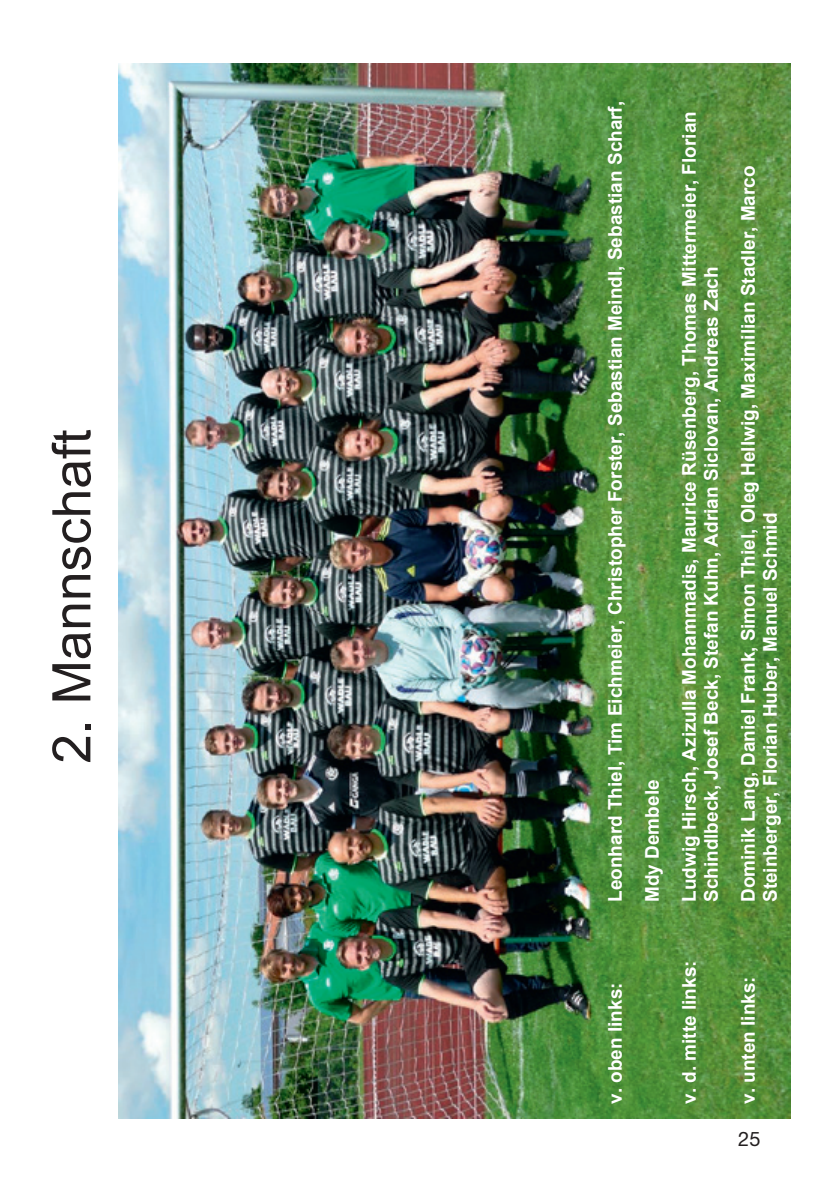
<style>
.page{position:relative;width:840px;height:1191px;background:#fff}
.page>*{position:absolute;margin:0;border:0;box-sizing:border-box;transform-origin:0 0}
.t1{font:53.2px "Arial";color:#231f20}
.t2{font:20px "Helvetica Neue";color:#231f20}
.t3{font:700 19px/21.8px "Arial";color:#fff}
</style>
<div class="page">
<img style="left:118px;top:64px;width:671px;height:1054px">
<h1 class="t1" style="left:35px;top:763px;width:336px;rotate:-90deg">2. Mannschaft</h1>
<p class="t3" style="left:596px;top:902px;width:802px;line-height:37px;rotate:-90deg">Leonhard Thiel, Tim Eichmeier, Christopher Forster, Sebastian Meindl, Sebastian Scharf,<br>Mdy Dembele</p>
<p class="t3" style="left:678px;top:902px;width:792px;rotate:-90deg">Ludwig Hirsch, Azizulla Mohammadis, Maurice Rüsenberg, Thomas Mittermeier, Florian<br>Schindlbeck, Josef Beck, Stefan Kuhn, Adrian Siclovan, Andreas Zach</p>
<p class="t3" style="left:737px;top:902px;width:738px;rotate:-90deg">Dominik Lang, Daniel Frank, Simon Thiel, Oleg Hellwig, Maximilian Stadler, Marco<br>Steinberger, Florian Huber, Manuel Schmid</p>
<p class="t3" style="left:604px;top:1103px;width:123px;rotate:-90deg">v. oben links:</p>
<p class="t3" style="left:678px;top:1103px;width:145px;rotate:-90deg">v. d. mitte links:</p>
<p class="t3" style="left:737px;top:1103px;width:129px;rotate:-90deg">v. unten links:</p>
<p class="t2" style="left:737px;top:1126px;width:24px">25</p>
</div>
